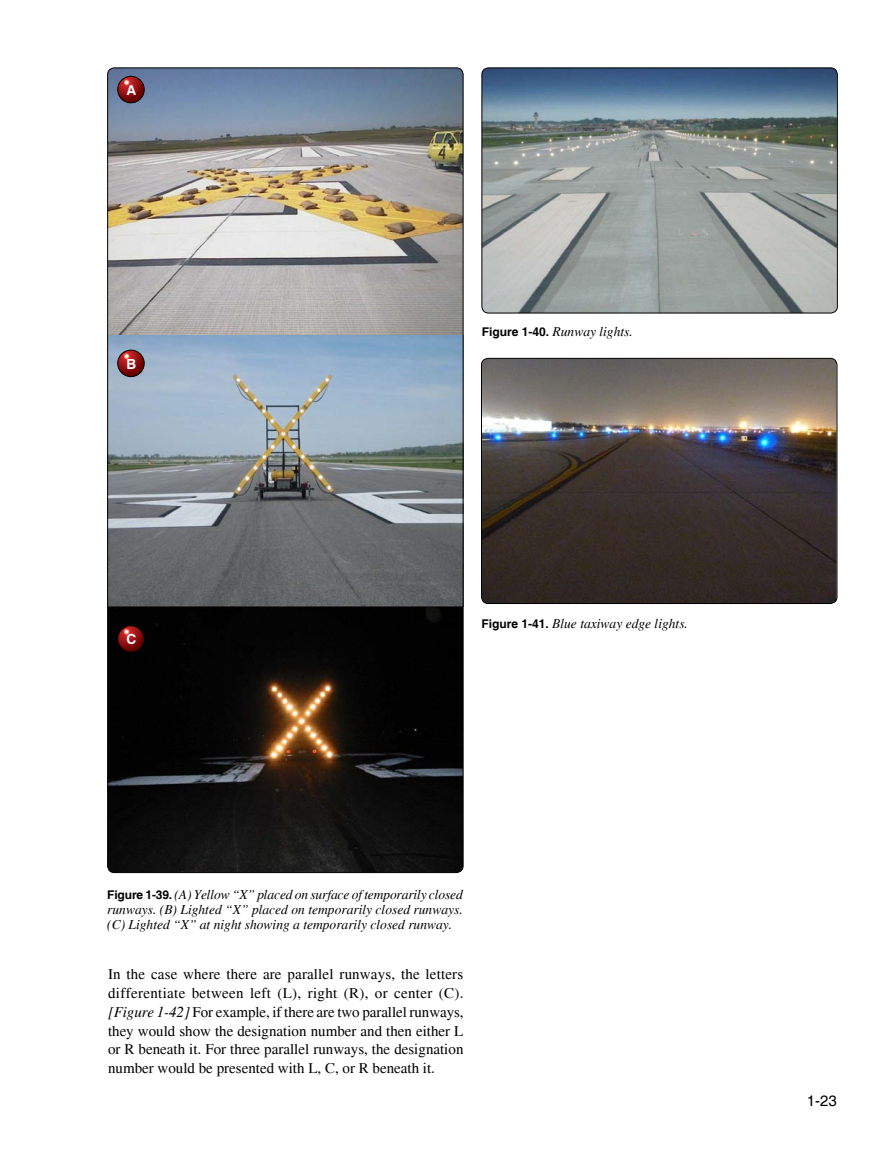
<style>
.page{position:relative;width:891px;height:1161px;background:#fff}
.page>*{position:absolute;margin:0;border:0;box-sizing:border-box;transform-origin:0 0}
.t1{font:15px/18.8px "Times";color:#000;text-align:justify}
.t2{font:15px "Helvetica";color:#000}
.t3{font:italic 13.5px/15px "Times";color:#000;text-align:justify}
.s1{font-family:"Helvetica";font-weight:700;font-style:normal;font-size:12px}
.s2{font-style:italic}
</style>
<div class="page">
<img style="left:108px;top:68px;width:355px;height:805px">
<img style="left:482px;top:68px;width:355px;height:245px">
<div style="left:482px;top:68px;width:356px;height:245px;border:1px solid #000;border-radius:7px"></div>
<img style="left:482px;top:358px;width:355px;height:246px">
<div style="left:481px;top:358px;width:356px;height:246px;border:1px solid #000;border-radius:7px"></div>
<svg style="left:117px;top:76px;width:28px;height:27px"></svg>
<svg style="left:117px;top:625px;width:28px;height:28px"></svg>
<svg style="left:117px;top:350px;width:28px;height:27px"></svg>
<p class="t3" style="left:482px;top:325px;width:152px"><span class="s1">Figure 1-40.</span> Runway lights.</p>
<p class="t3" style="left:482px;top:616px;width:208px"><span class="s1">Figure 1-41.</span> Blue taxiway edge lights.</p>
<p class="t3" style="left:107px;top:887px;width:357px"><span class="s1">Figure 1-39.</span> (A) Yellow “X” placed on surface of temporarily closed runways. (B) Lighted “X” placed on temporarily closed runways. (C) Lighted “X” at night showing a temporarily closed runway.</p>
<p class="t1" style="left:108px;top:965px;width:357px">In the case where there are parallel runways, the letters differentiate between left (L), right (R), or center (C). <span class="s2">[Figure 1-42]</span> For example, if there are two parallel runways, they would show the designation number and then either L or R beneath it. For three parallel runways, the designation number would be presented with L, C, or R beneath it.</p>
<p class="t2" style="left:807px;top:1092px;width:32px">1-23</p>
</div>
